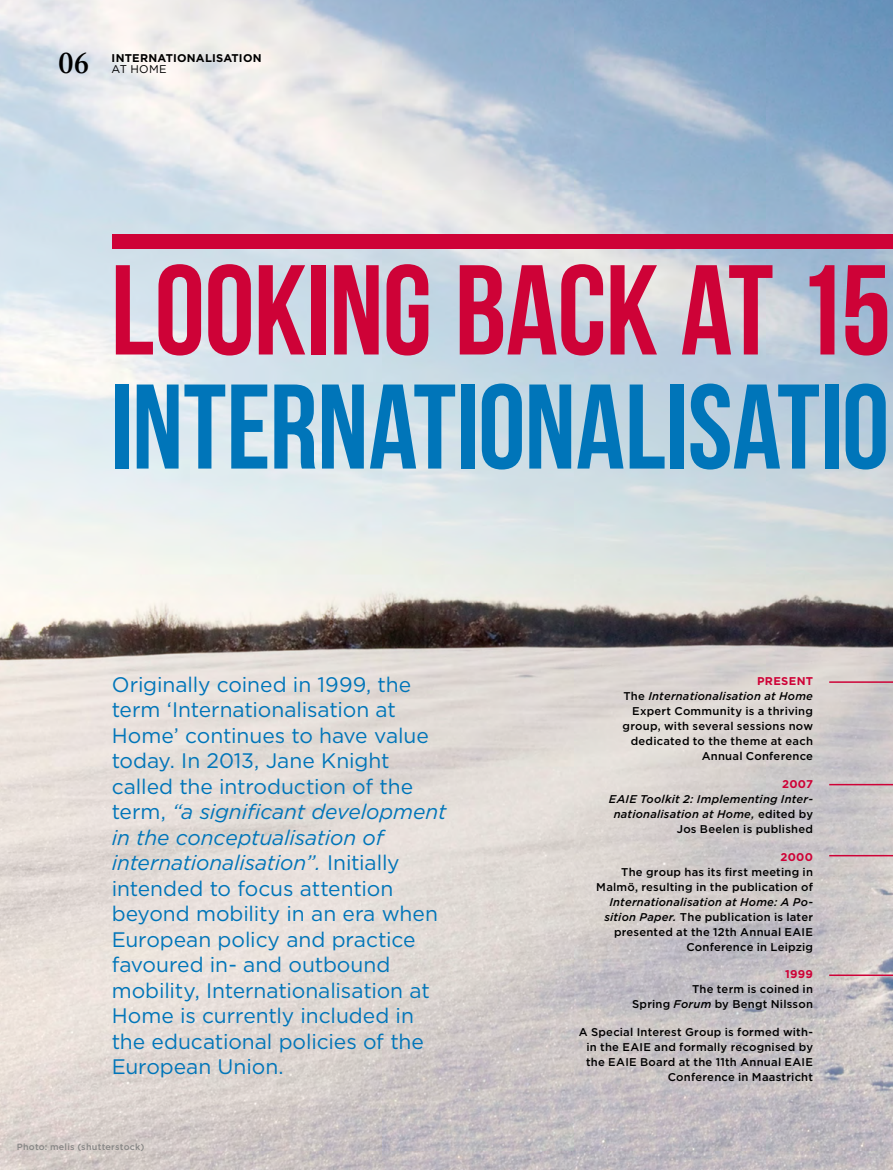
<style>
.page{position:relative;width:893px;height:1170px;background:#fff}
.page>*{position:absolute;margin:0;border:0;box-sizing:border-box;transform-origin:0 0}
.t1{font:700 127.5px "Bebas Neue";letter-spacing:-.01em;color:#ce0237}
.t2{font:700 120px "Bebas Neue";letter-spacing:-.005em;color:#0075b9}
.t3{font:600 30px "Adobe Caslon Pro";color:#000}
.t4{font:21px/25.5px "Gotham";letter-spacing:-.005em;color:#0075b9}
.t5{font:500 11.25px/15px "Gotham";letter-spacing:.02em;color:#000;text-align:right}
.t6{font:italic 500 11.25px/15px "Gotham";letter-spacing:.02em;color:#000;text-align:right}
.t7{font:700 11.25px "Gotham";letter-spacing:.02em;color:#000}
.t8{font:11.25px "Gotham";letter-spacing:.03em;color:#000}
.t9{font:500 9px "Gotham";letter-spacing:.025em;color:#878786}
.s1{font-style:italic}
.s2{font-weight:700;color:#ce0237}
.s3{font-weight:700;font-style:normal;color:#ce0237}
.s4{font-style:normal}
</style>
<div class="page">
<img style="left:0;top:0;width:893px;height:1169px">
<div style="left:112px;top:234px;width:781px;height:14px;background:#ce0237"></div>
<hr style="left:829px;top:681px;width:64px;height:1px;background:#ce0237">
<hr style="left:829px;top:783px;width:64px;height:2px;background:#ce0237">
<hr style="left:829px;top:854px;width:64px;height:2px;background:#ce0237">
<hr style="left:829px;top:974px;width:64px;height:1px;background:#ce0237">
<p class="t3" style="left:58px;top:45px;width:32px">06</p>
<p class="t7" style="left:112px;top:50px;width:152px">INTERNATIONALISATION</p>
<p class="t8" style="left:112px;top:62px;width:57px">AT HOME</p>
<p class="t1" style="left:111px;top:240px;width:782px">LOOKING BACK AT 15</p>
<p class="t2" style="left:111px;top:361px;width:780px">INTERNATIONALISATIO</p>
<p class="t4" style="left:112px;top:671px;width:336px">Originally coined in 1999, the term ‘Internationalisation at<br>Home’ continues to have value today. In 2013, Jane Knight called the introduction of the term, <span class="s1">“a significant development in the conceptualisation of internationalisation”.</span> Initially intended to focus attention beyond mobility in an era when<br>European policy and practice favoured in- and outbound mobility, Internationalisation at<br>Home is currently included in the educational policies of the<br>European Union.</p>
<p class="t9" style="left:17px;top:1140px;width:129px">Photo: melis (shutterstock)</p>
<p class="t5" style="left:623px;top:673px;width:192px"><span class="s2">PRESENT<br></span>The <span class="s1">Internationalisation at Home<br></span>Expert Community is a thriving group, with several sessions now dedicated to the theme at each<br>Annual Conference</p>
<p class="t6" style="left:609px;top:776px;width:206px"><span class="s3">2007<br></span>EAIE Toolkit 2: Implementing Inter&shy;nationalisation at Home, <span class="s4">edited by<br>Jos Beelen is published</span></p>
<p class="t5" style="left:596px;top:848px;width:218px"><span class="s2">2000<br></span>The group has its first meeting in<br>Malmö, resulting in the publication of<br><span class="s1">Internationalisation at Home: A Po&shy;sition Paper.</span> The publication is later presented at the 12th Annual EAIE<br>Conference in Leipzig</p>
<p class="t5" style="left:632px;top:966px;width:182px"><span class="s2">1999<br></span>The term is coined in<br>Spring <span class="s1">Forum</span> by Bengt Nilsson</p>
<p class="t5" style="left:579px;top:1024px;width:236px">A Special Interest Group is formed with&shy;in the EAIE and formally recognised by the EAIE Board at the 11th Annual EAIE Conference in Maastricht</p>
</div>
